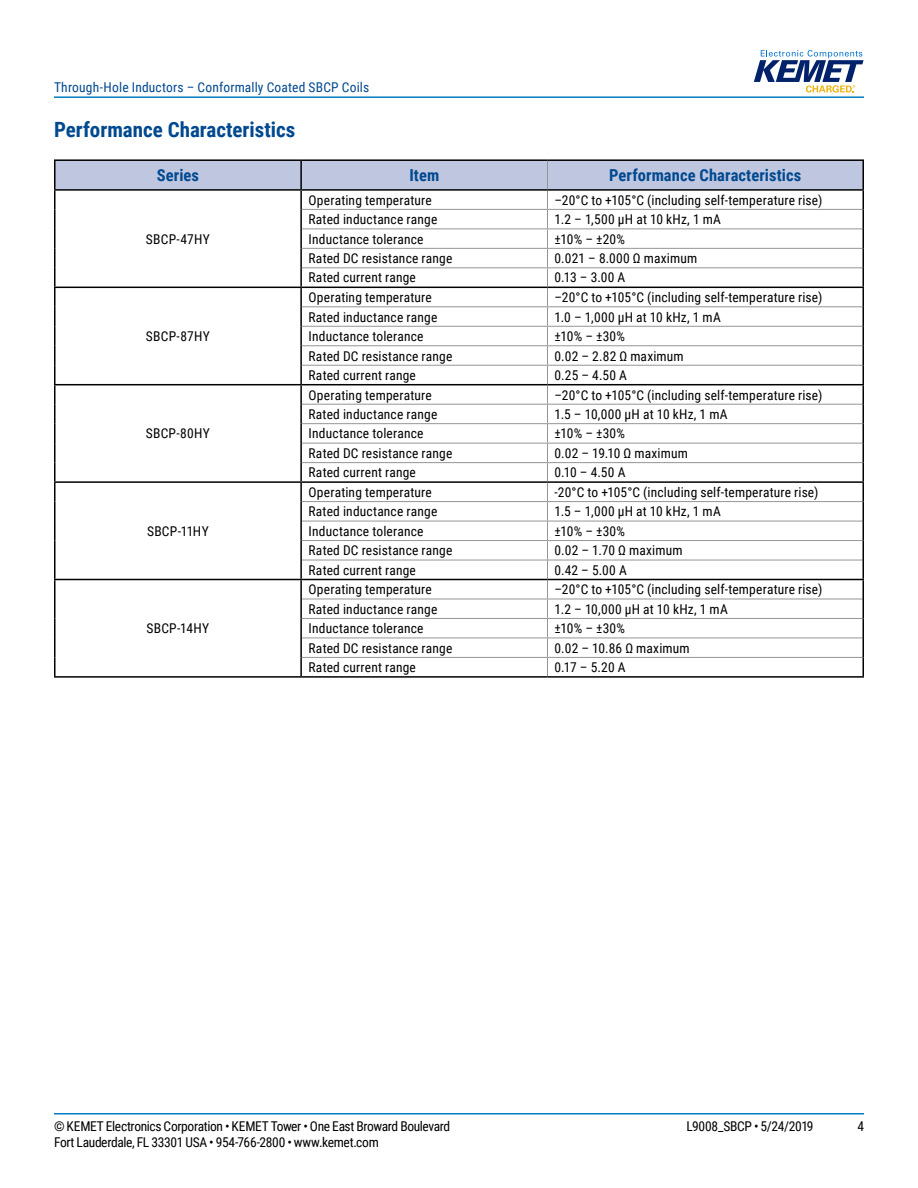
<style>
.page{position:relative;width:918px;height:1188px;background:#fff}
.page>*{position:absolute;margin:0;border:0;box-sizing:border-box;transform-origin:0 0}
.t1{font:700 21px "Roboto Condensed";color:#004990}
.t2{font:700 16.5px "Roboto Condensed";letter-spacing:.005em;color:#004990}
.t3{font:13.5px "Roboto Condensed";letter-spacing:.015em;color:#000}
.t4{font:13.5px "Roboto Condensed";letter-spacing:-.025em;color:#000}
.t5{font:13.5px "Roboto Condensed";letter-spacing:.015em;color:#004990}
</style>
<div class="page">
<hr style="left:54px;top:1113px;width:810px;height:2px;background:#007dc3">
<hr style="left:54px;top:96px;width:810px;height:2px;background:#007dc3">
<svg style="left:754px;top:50px;width:110px;height:43px"></svg>
<hr style="left:54px;top:676px;width:247px;height:2px;background:#000">
<hr style="left:54px;top:159px;width:247px;height:2px;background:#000">
<hr style="left:301px;top:159px;width:247px;height:2px;background:#000">
<hr style="left:548px;top:159px;width:316px;height:2px;background:#000">
<svg style="left:54px;top:160px;width:810px;height:516px"></svg>
<hr style="left:301px;top:287px;width:247px;height:1px;background:#000">
<hr style="left:548px;top:287px;width:316px;height:1px;background:#000">
<hr style="left:301px;top:384px;width:247px;height:1px;background:#000">
<hr style="left:548px;top:384px;width:316px;height:1px;background:#000">
<hr style="left:301px;top:481px;width:247px;height:2px;background:#000">
<hr style="left:548px;top:481px;width:316px;height:2px;background:#000">
<hr style="left:301px;top:579px;width:247px;height:1px;background:#000">
<hr style="left:548px;top:579px;width:316px;height:1px;background:#000">
<hr style="left:301px;top:676px;width:247px;height:2px;background:#000">
<hr style="left:548px;top:676px;width:316px;height:2px;background:#000">
<hr style="left:54px;top:579px;width:247px;height:1px;background:#000">
<hr style="left:54px;top:481px;width:247px;height:2px;background:#000">
<hr style="left:54px;top:384px;width:247px;height:1px;background:#000">
<hr style="left:54px;top:287px;width:247px;height:1px;background:#000">
<p class="t5" style="left:54px;top:78px;width:317px">Through-Hole Inductors – Conformally Coated SBCP Coils</p>
<h1 class="t1" style="left:54px;top:115px;width:243px">Performance Characteristics</h1>
<p class="t2" style="left:157px;top:164px;width:44px">Series</p>
<p class="t2" style="left:409px;top:164px;width:31px">Item</p>
<p class="t2" style="left:609px;top:164px;width:194px">Performance Characteristics</p>
<p class="t3" style="left:146px;top:229px;width:65px">SBCP-47HY</p>
<p class="t3" style="left:146px;top:327px;width:65px">SBCP-87HY</p>
<p class="t3" style="left:146px;top:424px;width:66px">SBCP-80HY</p>
<p class="t3" style="left:147px;top:522px;width:63px">SBCP-11HY</p>
<p class="t3" style="left:147px;top:619px;width:64px">SBCP-14HY</p>
<p class="t3" style="left:309px;top:191px;width:125px">Operating temperature</p>
<p class="t3" style="left:555px;top:191px;width:269px">–20°C to +105°C (including self-temperature rise)</p>
<p class="t3" style="left:309px;top:210px;width:130px">Rated inductance range</p>
<p class="t3" style="left:555px;top:210px;width:168px">1.2 – 1,500 µH at 10 kHz, 1 mA</p>
<p class="t3" style="left:309px;top:229px;width:116px">Inductance tolerance</p>
<p class="t3" style="left:555px;top:229px;width:72px">±10% – ±20%</p>
<p class="t3" style="left:309px;top:249px;width:145px">Rated DC resistance range</p>
<p class="t3" style="left:555px;top:249px;width:144px">0.021 – 8.000 Ω maximum</p>
<p class="t3" style="left:309px;top:268px;width:109px">Rated current range</p>
<p class="t3" style="left:555px;top:268px;width:72px">0.13 – 3.00 A</p>
<p class="t3" style="left:309px;top:288px;width:125px">Operating temperature</p>
<p class="t3" style="left:555px;top:288px;width:269px">–20°C to +105°C (including self-temperature rise)</p>
<p class="t3" style="left:309px;top:307px;width:130px">Rated inductance range</p>
<p class="t3" style="left:555px;top:307px;width:168px">1.0 – 1,000 µH at 10 kHz, 1 mA</p>
<p class="t3" style="left:309px;top:327px;width:116px">Inductance tolerance</p>
<p class="t3" style="left:555px;top:327px;width:72px">±10% – ±30%</p>
<p class="t3" style="left:309px;top:346px;width:145px">Rated DC resistance range</p>
<p class="t3" style="left:555px;top:346px;width:131px">0.02 – 2.82 Ω maximum</p>
<p class="t3" style="left:309px;top:366px;width:109px">Rated current range</p>
<p class="t3" style="left:555px;top:366px;width:74px">0.25 – 4.50 A</p>
<p class="t3" style="left:309px;top:385px;width:125px">Operating temperature</p>
<p class="t3" style="left:555px;top:385px;width:269px">–20°C to +105°C (including self-temperature rise)</p>
<p class="t3" style="left:309px;top:405px;width:130px">Rated inductance range</p>
<p class="t3" style="left:555px;top:405px;width:175px">1.5 – 10,000 µH at 10 kHz, 1 mA</p>
<p class="t3" style="left:309px;top:424px;width:116px">Inductance tolerance</p>
<p class="t3" style="left:555px;top:424px;width:72px">±10% – ±30%</p>
<p class="t3" style="left:309px;top:444px;width:145px">Rated DC resistance range</p>
<p class="t3" style="left:555px;top:444px;width:135px">0.02 – 19.10 Ω maximum</p>
<p class="t3" style="left:309px;top:463px;width:109px">Rated current range</p>
<p class="t3" style="left:555px;top:463px;width:72px">0.10 – 4.50 A</p>
<p class="t3" style="left:309px;top:483px;width:125px">Operating temperature</p>
<p class="t3" style="left:555px;top:483px;width:265px">-20°C to +105°C (including self-temperature rise)</p>
<p class="t3" style="left:309px;top:502px;width:130px">Rated inductance range</p>
<p class="t3" style="left:555px;top:502px;width:168px">1.5 – 1,000 µH at 10 kHz, 1 mA</p>
<p class="t3" style="left:309px;top:522px;width:116px">Inductance tolerance</p>
<p class="t3" style="left:555px;top:522px;width:72px">±10% – ±30%</p>
<p class="t3" style="left:309px;top:541px;width:145px">Rated DC resistance range</p>
<p class="t3" style="left:555px;top:541px;width:129px">0.02 – 1.70 Ω maximum</p>
<p class="t3" style="left:309px;top:560px;width:109px">Rated current range</p>
<p class="t3" style="left:555px;top:560px;width:74px">0.42 – 5.00 A</p>
<p class="t3" style="left:309px;top:580px;width:125px">Operating temperature</p>
<p class="t3" style="left:555px;top:580px;width:269px">–20°C to +105°C (including self-temperature rise)</p>
<p class="t3" style="left:309px;top:600px;width:130px">Rated inductance range</p>
<p class="t3" style="left:555px;top:600px;width:175px">1.2 – 10,000 µH at 10 kHz, 1 mA</p>
<p class="t3" style="left:309px;top:619px;width:116px">Inductance tolerance</p>
<p class="t3" style="left:555px;top:619px;width:72px">±10% – ±30%</p>
<p class="t3" style="left:309px;top:638px;width:145px">Rated DC resistance range</p>
<p class="t3" style="left:555px;top:638px;width:137px">0.02 – 10.86 Ω maximum</p>
<p class="t3" style="left:309px;top:658px;width:109px">Rated current range</p>
<p class="t3" style="left:555px;top:658px;width:72px">0.17 – 5.20 A</p>
<p class="t4" style="left:54px;top:1116px;width:398px">© KEMET Electronics Corporation • KEMET Tower • One East Broward Boulevard</p>
<p class="t4" style="left:687px;top:1116px;width:129px">L9008_SBCP • 5/24/2019</p>
<p class="t3" style="left:857px;top:1116px;width:8px">4</p>
<p class="t4" style="left:54px;top:1133px;width:326px">Fort Lauderdale, FL 33301 USA • 954-766-2800 • www.kemet.com</p>
</div>
